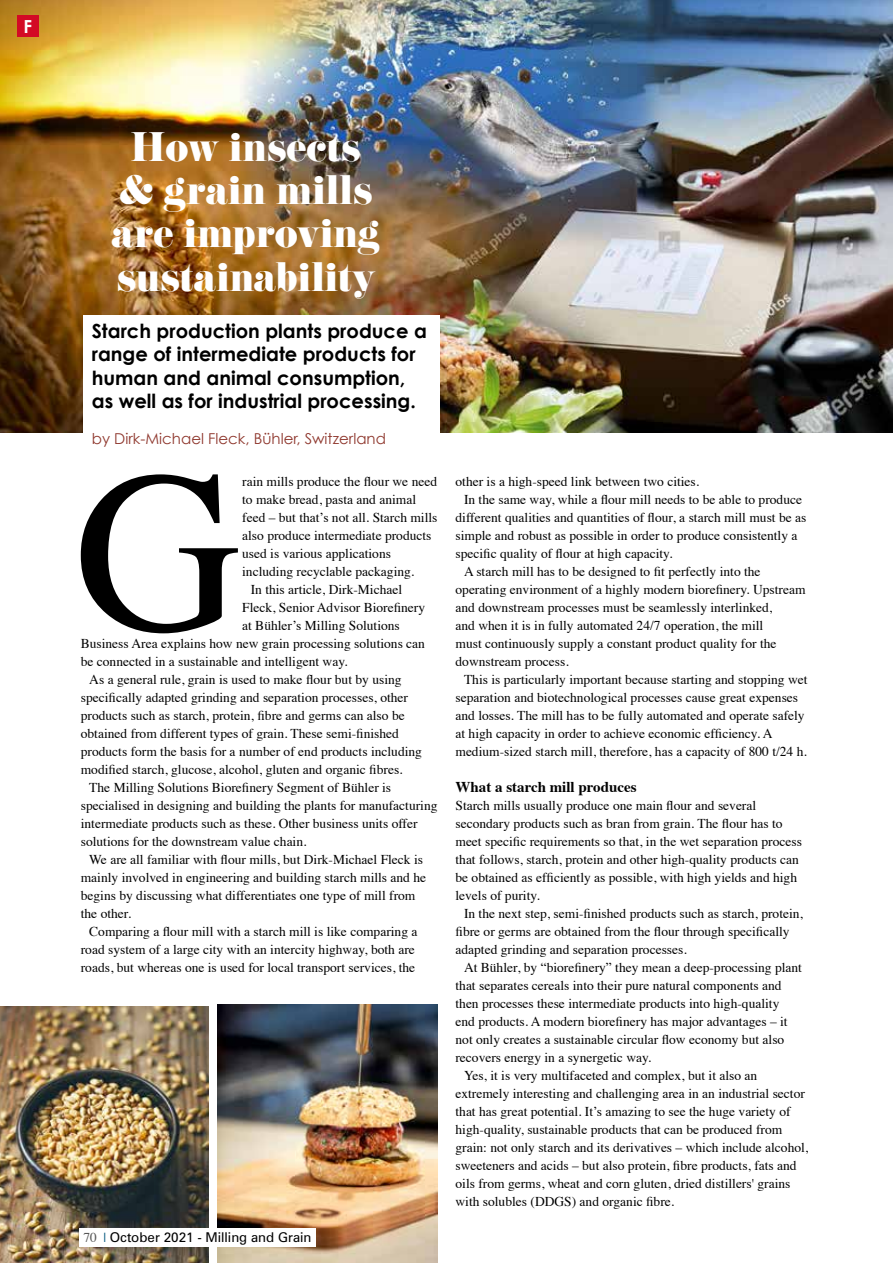
<style>
.page{position:relative;width:893px;height:1263px;background:#fff}
.page>*{position:absolute;margin:0;border:0;box-sizing:border-box;transform-origin:0 0}
.t1{font:231.15px "Times";color:#000}
.t2{font:36px/43.2px "Eloquent JF Pro";color:#fff;text-align:center}
.t3{font:700 19.5px/23.4px "Century Gothic";color:#000}
.t4{font:700 18px "Century Gothic";color:#fff}
.t5{font:15px "Century Gothic";color:#8f382e}
.t6{font:700 15px "Times";color:#000}
.t7{font:13.5px/18px "Times";color:#000}
.t8{font:13.5px "Zurich BT";color:#000}
.s1{font-family:"Times";color:#565655}
.s2{font-family:"Times";color:#00557e}
</style>
<div class="page">
<img style="left:0;top:0;width:893px;height:432px">
<div style="left:83px;top:315px;width:357px;height:137px;background:#fff"></div>
<img style="left:0;top:1006px;width:208px;height:257px">
<img style="left:217px;top:1005px;width:220px;height:258px">
<div style="left:17px;top:16px;width:22px;height:21px;background:#d30a25"></div>
<div style="left:79px;top:1228px;width:237px;height:18px;background:#fff"></div>
<h3 class="t4" style="left:24px;top:15px;width:10px">F</h3>
<h2 class="t2" style="left:112px;top:127px;width:270px">How insects &amp; grain mills are improving sustainability</h2>
<h3 class="t3" style="left:92px;top:319px;width:337px">Starch production plants produce a range of intermediate products for human and animal consumption, as well as for industrial processing.</h3>
<p class="t5" style="left:92px;top:429px;width:296px">by Dirk-Michael Fleck, Bühler, Switzerland</p>
<h1 class="t1" style="left:75px;top:336px;width:168px">G</h1>
<p class="t7" style="left:242px;top:471px;width:196px">rain mills produce the flour we need</p>
<p class="t7" style="left:242px;top:489px;width:175px">to make bread, pasta and animal</p>
<p class="t7" style="left:242px;top:507px;width:197px">feed – but that’s not all. Starch mills</p>
<p class="t7" style="left:242px;top:525px;width:191px">also produce intermediate products</p>
<p class="t7" style="left:242px;top:543px;width:150px">used is various applications</p>
<p class="t7" style="left:242px;top:561px;width:174px">including recyclable packaging.</p>
<p class="t7" style="left:251px;top:579px;width:153px">In this article, Dirk-Michael</p>
<p class="t7" style="left:242px;top:597px;width:184px">Fleck, Senior Advisor Biorefinery</p>
<p class="t7" style="left:242px;top:615px;width:159px">at Bühler’s Milling Solutions</p>
<p class="t7" style="left:81px;top:633px;width:346px">Business Area explains how new grain processing solutions can</p>
<p class="t7" style="left:81px;top:651px;width:268px">be connected in a sustainable and intelligent way.</p>
<p class="t7" style="left:89px;top:669px;width:314px">As a general rule, grain is used to make flour but by using</p>
<p class="t7" style="left:81px;top:687px;width:329px">specifically adapted grinding and separation processes, other</p>
<p class="t7" style="left:81px;top:705px;width:325px">products such as starch, protein, fibre and germs can also be</p>
<p class="t7" style="left:81px;top:723px;width:320px">obtained from different types of grain. These semi-finished</p>
<p class="t7" style="left:81px;top:741px;width:343px">products form the basis for a number of end products including</p>
<p class="t7" style="left:81px;top:759px;width:323px">modified starch, glucose, alcohol, gluten and organic fibres.</p>
<p class="t7" style="left:89px;top:777px;width:303px">The Milling Solutions Biorefinery Segment of Bühler is</p>
<p class="t7" style="left:81px;top:795px;width:358px">specialised in designing and building the plants for manufacturing</p>
<p class="t7" style="left:81px;top:813px;width:338px">intermediate products such as these. Other business units offer</p>
<p class="t7" style="left:81px;top:831px;width:227px">solutions for the downstream value chain.</p>
<p class="t7" style="left:89px;top:849px;width:335px">We are all familiar with flour mills, but Dirk-Michael Fleck is</p>
<p class="t7" style="left:81px;top:867px;width:347px">mainly involved in engineering and building starch mills and he</p>
<p class="t7" style="left:81px;top:885px;width:336px">begins by discussing what differentiates one type of mill from</p>
<p class="t7" style="left:81px;top:903px;width:52px">the other.</p>
<p class="t7" style="left:89px;top:921px;width:330px">Comparing a flour mill with a starch mill is like comparing a</p>
<p class="t7" style="left:81px;top:939px;width:336px">road system of a large city with an intercity highway, both are</p>
<p class="t7" style="left:81px;top:957px;width:336px">roads, but whereas one is used for local transport services, the</p>
<p class="t8" style="left:83px;top:1229px;width:230px"><span class="s1">70</span> <span class="s2">|</span> October 2021 - Milling and Grain</p>
<p class="t7" style="left:455px;top:471px;width:245px">other is a high-speed link between two cities.</p>
<p class="t7" style="left:464px;top:489px;width:340px">In the same way, while a flour mill needs to be able to produce</p>
<p class="t7" style="left:455px;top:507px;width:352px">different qualities and quantities of flour, a starch mill must be as</p>
<p class="t7" style="left:455px;top:525px;width:343px">simple and robust as possible in order to produce consistently a</p>
<p class="t7" style="left:455px;top:543px;width:218px">specific quality of flour at high capacity.</p>
<p class="t7" style="left:464px;top:561px;width:298px">A starch mill has to be designed to fit perfectly into the</p>
<p class="t7" style="left:455px;top:579px;width:352px">operating environment of a highly modern biorefinery. Upstream</p>
<p class="t7" style="left:455px;top:597px;width:318px">and downstream processes must be seamlessly interlinked,</p>
<p class="t7" style="left:455px;top:615px;width:309px">and when it is in fully automated 24/7 operation, the mill</p>
<p class="t7" style="left:455px;top:633px;width:322px">must continuously supply a constant product quality for the</p>
<p class="t7" style="left:455px;top:651px;width:115px">downstream process.</p>
<p class="t7" style="left:464px;top:669px;width:345px">This is particularly important because starting and stopping wet</p>
<p class="t7" style="left:455px;top:687px;width:344px">separation and biotechnological processes cause great expenses</p>
<p class="t7" style="left:455px;top:705px;width:351px">and losses. The mill has to be fully automated and operate safely</p>
<p class="t7" style="left:455px;top:723px;width:318px">at high capacity in order to achieve economic efficiency. A</p>
<p class="t7" style="left:455px;top:741px;width:353px">medium-sized starch mill, therefore, has a capacity of 800 t/24 h.</p>
<p class="t6" style="left:455px;top:773px;width:183px">What a starch mill produces</p>
<p class="t7" style="left:455px;top:795px;width:348px">Starch mills usually produce one main flour and several secondary products such as bran from grain. The flour has to meet specific requirements so that, in the wet separation process that follows, starch, protein and other high-quality products can be obtained as efficiently as possible, with high yields and high levels of purity.</p>
<p class="t7" style="left:455px;top:903px;width:349px;text-indent:9px">In the next step, semi-finished products such as starch, protein, fibre or germs are obtained from the flour through specifically adapted grinding and separation processes.</p>
<p class="t7" style="left:464px;top:957px;width:340px">At Bühler, by “biorefinery” they mean a deep-processing plant</p>
<p class="t7" style="left:455px;top:975px;width:328px">that separates cereals into their pure natural components and</p>
<p class="t7" style="left:455px;top:993px;width:325px">then processes these intermediate products into high-quality</p>
<p class="t7" style="left:455px;top:1011px;width:334px">end products. A modern biorefinery has major advantages – it</p>
<p class="t7" style="left:455px;top:1029px;width:330px">not only creates a sustainable circular flow economy but also</p>
<p class="t7" style="left:455px;top:1047px;width:197px">recovers energy in a synergetic way.</p>
<p class="t7" style="left:464px;top:1065px;width:295px">Yes, it is very multifaceted and complex, but it also an</p>
<p class="t7" style="left:455px;top:1083px;width:351px">extremely interesting and challenging area in an industrial sector</p>
<p class="t7" style="left:455px;top:1101px;width:337px">that has great potential. It’s amazing to see the huge variety of</p>
<p class="t7" style="left:455px;top:1119px;width:328px">high-quality, sustainable products that can be produced from</p>
<p class="t7" style="left:455px;top:1137px;width:354px">grain: not only starch and its derivatives – which include alcohol,</p>
<p class="t7" style="left:455px;top:1155px;width:343px">sweeteners and acids – but also protein, fibre products, fats and</p>
<p class="t7" style="left:455px;top:1173px;width:337px">oils from germs, wheat and corn gluten, dried distillers' grains</p>
<p class="t7" style="left:455px;top:1191px;width:220px">with solubles (DDGS) and organic fibre.</p>
</div>
